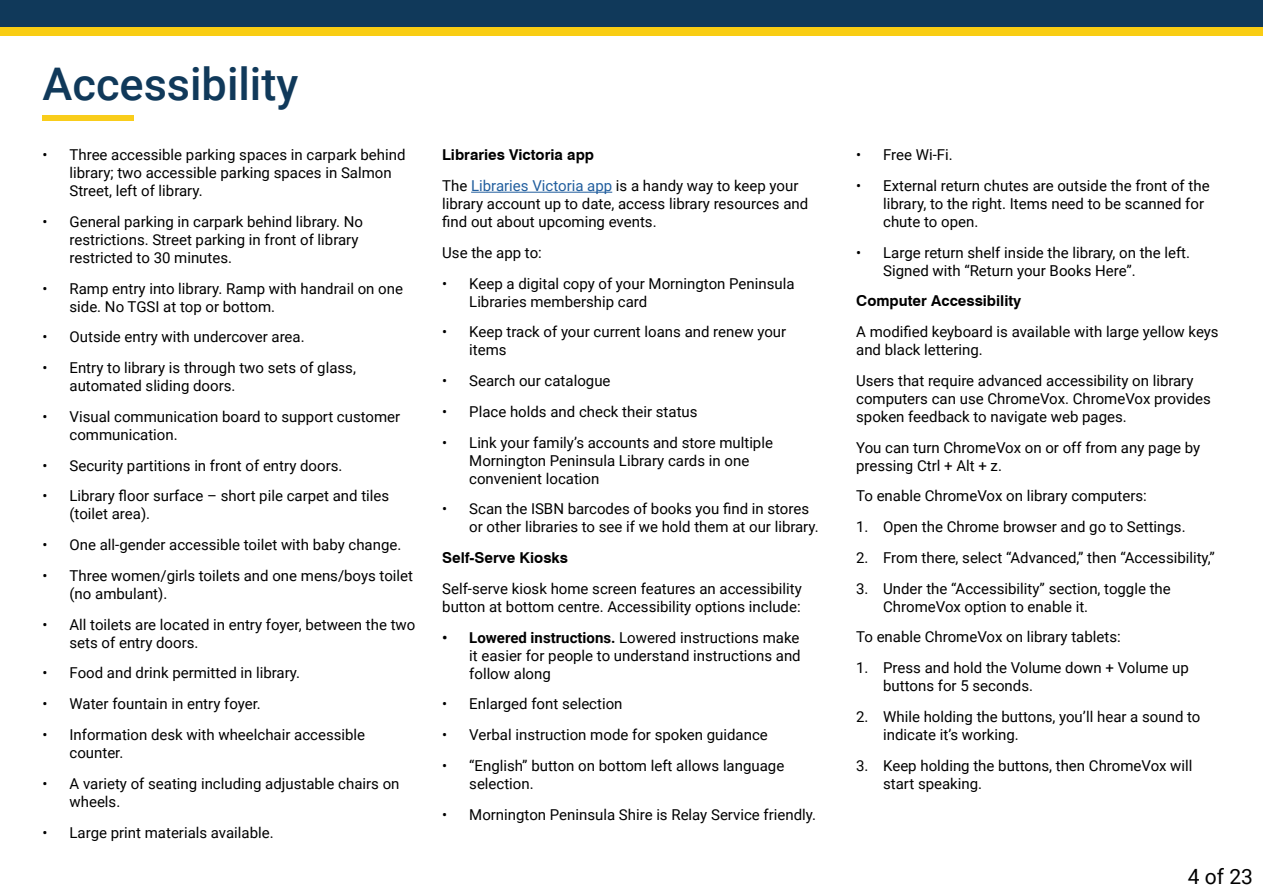
<style>
.page{position:relative;width:1263px;height:893px;background:#fff}
.page>*{position:absolute;margin:0;border:0;box-sizing:border-box;transform-origin:0 0}
.t1{font:500 45px "Roboto";color:#10395a}
.t2{font:21px "Roboto";color:#000}
.t3{font:15px/18px "Roboto";color:#000}
.t4{font:700 15px "Swiss 721 BT";color:#000}
.s1{color:#215e9e}
.s2{font-weight:700}
</style>
<div class="page">
<div style="left:43px;top:115px;width:91px;height:6px;background:#f9cd1b"></div>
<div style="left:0;top:0;width:1263px;height:27px;background:#10395a"></div>
<div style="left:0;top:27px;width:1263px;height:9px;background:#f9cd13"></div>
<hr style="left:471px;top:192px;width:141px;height:1px;background:#215e9e">
<h1 class="t1" style="left:43px;top:53px;width:257px">Accessibility</h1>
<p class="t3" style="left:70px;top:145px;width:338px;text-indent:-27px">• Three accessible parking spaces in carpark behind library; two accessible parking spaces in Salmon<br>Street, left of library.</p>
<p class="t3" style="left:70px;top:212px;width:295px;text-indent:-27px">• General parking in carpark behind library. No restrictions. Street parking in front of library restricted to 30 minutes.</p>
<p class="t3" style="left:70px;top:279px;width:335px;text-indent:-27px">• Ramp entry into library. Ramp with handrail on one side. No TGSI at top or bottom.</p>
<p class="t3" style="left:43px;top:328px;width:264px">• Outside entry with undercover area.</p>
<p class="t3" style="left:70px;top:358px;width:288px;text-indent:-27px">• Entry to library is through two sets of glass, automated sliding doors.</p>
<p class="t3" style="left:70px;top:407px;width:332px;text-indent:-27px">• Visual communication board to support customer communication.</p>
<p class="t3" style="left:43px;top:456px;width:301px">• Security partitions in front of entry doors.</p>
<p class="t3" style="left:70px;top:487px;width:321px;text-indent:-27px">• Library floor surface – short pile carpet and tiles (toilet area).</p>
<p class="t3" style="left:43px;top:535px;width:360px">• One all-gender accessible toilet with baby change.</p>
<p class="t3" style="left:70px;top:566px;width:345px;text-indent:-27px">• Three women/girls toilets and one mens/boys toilet (no ambulant).</p>
<p class="t3" style="left:70px;top:615px;width:347px;text-indent:-27px">• All toilets are located in entry foyer, between the two sets of entry doors.</p>
<p class="t3" style="left:43px;top:664px;width:259px">• Food and drink permitted in library.</p>
<p class="t3" style="left:43px;top:694px;width:220px">• Water fountain in entry foyer.</p>
<p class="t3" style="left:70px;top:725px;width:297px;text-indent:-27px">• Information desk with wheelchair accessible counter.</p>
<p class="t3" style="left:70px;top:774px;width:331px;text-indent:-27px">• A variety of seating including adjustable chairs on wheels.</p>
<p class="t3" style="left:43px;top:823px;width:233px">• Large print materials available.</p>
<p class="t4" style="left:442px;top:146px;width:153px">Libraries Victoria app</p>
<p class="t3" style="left:442px;top:176px;width:367px">The <span class="s1">Libraries Victoria app</span> is a handy way to keep your library account up to date, access library resources and find out about upcoming events.</p>
<p class="t3" style="left:442px;top:243px;width:101px">Use the app to:</p>
<p class="t3" style="left:469px;top:274px;width:327px;text-indent:-27px">• Keep a digital copy of your Mornington Peninsula<br>Libraries membership card</p>
<p class="t3" style="left:469px;top:322px;width:318px;text-indent:-27px">• Keep track of your current loans and renew your items</p>
<p class="t3" style="left:442px;top:371px;width:170px">• Search our catalogue</p>
<p class="t3" style="left:442px;top:402px;width:257px">• Place holds and check their status</p>
<p class="t3" style="left:469px;top:433px;width:305px;text-indent:-27px">• Link your family’s accounts and store multiple<br>Mornington Peninsula Library cards in one convenient location</p>
<p class="t3" style="left:469px;top:499px;width:351px;text-indent:-27px">• Scan the ISBN barcodes of books you find in stores or other libraries to see if we hold them at our library.</p>
<p class="t4" style="left:442px;top:549px;width:127px">Self-Serve Kiosks</p>
<p class="t3" style="left:442px;top:579px;width:361px">Self-serve kiosk home screen features an accessibility button at bottom centre. Accessibility options include:</p>
<p class="t3" style="left:469px;top:628px;width:333px;text-align:justify;text-indent:-27px"><span class="s2">• Lowered instructions.</span> Lowered instructions make it easier for people to understand instructions and follow along</p>
<p class="t3" style="left:442px;top:694px;width:182px">• Enlarged font selection</p>
<p class="t3" style="left:442px;top:725px;width:327px">• Verbal instruction mode for spoken guidance</p>
<p class="t3" style="left:469px;top:756px;width:317px;text-indent:-27px">• “English” button on bottom left allows language selection.</p>
<p class="t3" style="left:442px;top:805px;width:375px">• Mornington Peninsula Shire is Relay Service friendly.</p>
<p class="t3" style="left:856px;top:145px;width:98px">• Free Wi-Fi.</p>
<p class="t3" style="left:883px;top:176px;width:328px;text-indent:-27px">• External return chutes are outside the front of the library, to the right. Items need to be scanned for chute to open.</p>
<p class="t3" style="left:883px;top:243px;width:308px;text-indent:-27px">• Large return shelf inside the library, on the left.<br>Signed with “Return your Books Here”.</p>
<p class="t4" style="left:856px;top:292px;width:167px">Computer Accessibility</p>
<p class="t3" style="left:856px;top:322px;width:364px">A modified keyboard is available with large yellow keys and black lettering.</p>
<p class="t3" style="left:856px;top:371px;width:356px">Users that require advanced accessibility on library computers can use ChromeVox. ChromeVox provides spoken feedback to navigate web pages.</p>
<p class="t3" style="left:856px;top:438px;width:346px">You can turn ChromeVox on or off from any page by pressing Ctrl + Alt + z.</p>
<p class="t3" style="left:856px;top:486px;width:292px">To enable ChromeVox on library computers:</p>
<p class="t3" style="left:856px;top:517px;width:331px">1. Open the Chrome browser and go to Settings.</p>
<p class="t3" style="left:856px;top:548px;width:360px">2. From there, select “Advanced,” then “Accessibility,”</p>
<p class="t3" style="left:883px;top:579px;width:289px;text-indent:-27px">3. Under the “Accessibility” section, toggle the<br>ChromeVox option to enable it.</p>
<p class="t3" style="left:856px;top:627px;width:266px">To enable ChromeVox on library tablets:</p>
<p class="t3" style="left:883px;top:658px;width:307px;text-indent:-27px">1. Press and hold the Volume down + Volume up buttons for 5 seconds.</p>
<p class="t3" style="left:883px;top:707px;width:319px;text-indent:-27px">2. While holding the buttons, you’ll hear a sound to indicate it’s working.</p>
<p class="t3" style="left:883px;top:756px;width:311px;text-indent:-27px">3. Keep holding the buttons, then ChromeVox will start speaking.</p>
<h2 class="t2" style="left:1188px;top:861px;width:67px">4 of 23</h2>
</div>
